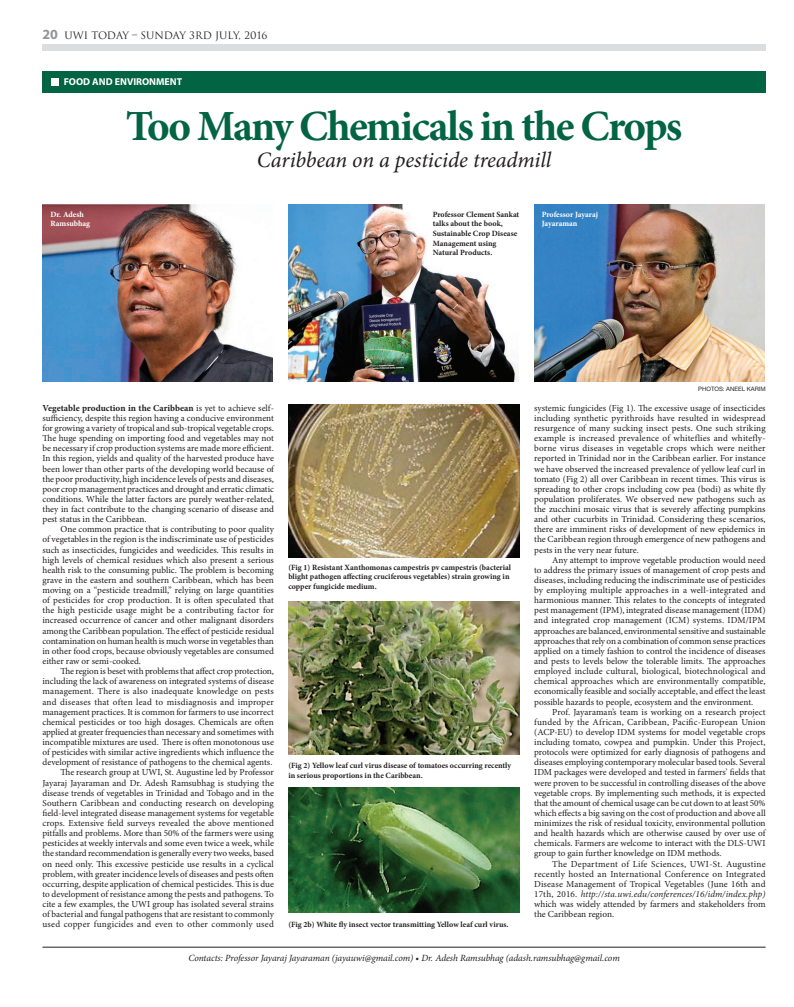
<style>
.page{position:relative;width:794px;height:1007px;background:#fff}
.page>*{position:absolute;margin:0;border:0;box-sizing:border-box;transform-origin:0 0}
.t1{font:700 43px "Minion Pro";letter-spacing:-.04em;color:#026442}
.t2{font:italic 22px "Minion Pro";letter-spacing:-.005em;color:#231f20}
.t3{font:10px "Trajan";color:#231f20}
.t4{font:700 10px "Myriad Pro";color:#fff}
.t5{font:italic 9.5px "Minion Pro";letter-spacing:-.01em;color:#231f20}
.t6{font:9.2px/10.1px "Minion Pro";color:#231f20;text-align:justify}
.t7{font:700 8px/9.6px "Minion Pro";color:#231f20}
.t8{font:700 8px/9.6px "Minion Pro";letter-spacing:-.005em;color:#fff}
.t9{font:6px "Helvetica Neue";color:#231f20}
.s1{font-family:"Myriad Pro";font-weight:700;font-size:14px;color:#939598}
.s2{font-weight:700}
.s3{font-style:italic}
</style>
<div class="page">
<div style="left:42px;top:44px;width:723px;height:7px;background:#dcdddf"></div>
<div style="left:42px;top:71px;width:723px;height:21px;background:#026442"></div>
<div style="left:52px;top:78px;width:7px;height:8px;background:#fff"></div>
<img style="left:288px;top:404px;width:232px;height:153px">
<img style="left:288px;top:601px;width:232px;height:153px">
<img style="left:288px;top:787px;width:232px;height:125px">
<img style="left:42px;top:204px;width:231px;height:177px">
<img style="left:288px;top:204px;width:231px;height:177px">
<img style="left:534px;top:204px;width:230px;height:177px">
<hr style="left:42px;top:946px;width:723px;height:1px;background:#231f20">
<p class="t3" style="left:42px;top:29px;width:226px"><span class="s1">20</span> UWI TODAY – SUNDAY 3RD JULY, 2016</p>
<p class="t4" style="left:64px;top:75px;width:120px">FOOD AND ENVIRONMENT</p>
<h1 class="t1" style="left:126px;top:96px;width:558px">Too Many Chemicals in the Crops</h1>
<h2 class="t2" style="left:257px;top:145px;width:296px">Caribbean on a pesticide treadmill</h2>
<p class="t8" style="left:50px;top:209px;width:41px">Dr. Adesh<br>Ramsubhag</p>
<p class="t7" style="left:433px;top:209px;width:88px">Professor Clement Sankat talks about the book,<br>Sustainable Crop Disease<br>Management using<br>Natural Products.</p>
<p class="t8" style="left:542px;top:209px;width:58px">Professor Jayaraj<br>Jayaraman</p>
<p class="t9" style="left:698px;top:385px;width:69px">PHOTOS: ANEEL KARIM</p>
<p class="t6" style="left:42px;top:403px;width:233px"><span class="s2">Vegetable production in the Caribbean</span> is yet to achieve self&shy;sufficiency, despite this region having a conducive environment for growing a variety of tropical and sub-tropical vegetable crops.<br>The huge spending on importing food and vegetables may not be necessary if crop production systems are made more efficient.<br>In this region, yields and quality of the harvested produce have been lower than other parts of the developing world because of the poor productivity, high incidence levels of pests and diseases, poor crop management practices and drought and erratic climatic conditions. While the latter factors are purely weather-related, they in fact contribute to the changing scenario of disease and pest status in the Caribbean.</p>
<p class="t6" style="left:42px;top:524px;width:233px;text-indent:18px">One common practice that is contributing to poor quality of vegetables in the region is the indiscriminate use of pesticides such as insecticides, fungicides and weedicides. This results in high levels of chemical residues which also present a serious health risk to the consuming public. The problem is becoming grave in the eastern and southern Caribbean, which has been moving on a “pesticide treadmill,” relying on large quantities of pesticides for crop production. It is often speculated that the high pesticide usage might be a contributing factor for increased occurrence of cancer and other malignant disorders among the Caribbean population. The effect of pesticide residual contamination on human health is much worse in vegetables than in other food crops, because obviously vegetables are consumed either raw or semi-cooked.</p>
<p class="t6" style="left:42px;top:666px;width:233px;text-align:right">The region is beset with problems that affect crop protection, including the lack of awareness on integrated systems of disease management. There is also inadequate knowledge on pests and diseases that often lead to misdiagnosis and improper management practices. It is common for farmers to use incorrect chemical pesticides or too high dosages. Chemicals are often applied at greater frequencies than necessary and sometimes with incompatible mixtures are used. There is often monotonous use of pesticides with similar active ingredients which influence the development of resistance of pathogens to the chemical agents.<br>The research group at UWI, St. Augustine led by Professor Jayaraj Jayaraman and Dr. Adesh Ramsubhag is studying the disease trends of vegetables in Trinidad and Tobago and in the Southern Caribbean and conducting research on developing field-level integrated disease management systems for vegetable crops. Extensive field surveys revealed the above mentioned pitfalls and problems. More than 50% of the farmers were using pesticides at weekly intervals and some even twice a week, while the standard recommendation is generally every two weeks, based on need only. This excessive pesticide use results in a cyclical problem, with greater incidence levels of diseases and pests often occurring, despite application of chemical pesticides. This is due to development of resistance among the pests and pathogens. To cite a few examples, the UWI group has isolated several strains of bacterial and fungal pathogens that are resistant to commonly used copper fungicides and even to other commonly used</p>
<p class="t7" style="left:288px;top:562px;width:224px">(Fig 1) Resistant Xanthomonas campestris pv campestris (bacterial blight pathogen affecting cruciferous vegetables) strain growing in copper fungicide medium.</p>
<p class="t7" style="left:288px;top:760px;width:224px">(Fig 2) Yellow leaf curl virus disease of tomatoes occurring recently in serious proportions in the Caribbean.</p>
<p class="t7" style="left:288px;top:919px;width:222px">(Fig 2b) White fly insect vector transmitting Yellow leaf curl virus.</p>
<p class="t6" style="left:534px;top:403px;width:233px">systemic fungicides (Fig 1). The excessive usage of insecticides including synthetic pyrithroids have resulted in widespread resurgence of many sucking insect pests. One such striking example is increased prevalence of whiteflies and whitefly&shy;borne virus diseases in vegetable crops which were neither reported in Trinidad nor in the Caribbean earlier. For instance we have observed the increased prevalence of yellow leaf curl in tomato (Fig 2) all over Caribbean in recent times. This virus is spreading to other crops including cow pea (bodi) as white fly population proliferates. We observed new pathogens such as the zucchini mosaic virus that is severely affecting pumpkins and other cucurbits in Trinidad. Considering these scenarios, there are imminent risks of development of new epidemics in the Caribbean region through emergence of new pathogens and pests in the very near future.</p>
<p class="t6" style="left:534px;top:554px;width:233px;text-indent:18px">Any attempt to improve vegetable production would need to address the primary issues of management of crop pests and diseases, including reducing the indiscriminate use of pesticides by employing multiple approaches in a well-integrated and harmonious manner. This relates to the concepts of integrated pest management (IPM), integrated disease management (IDM) and integrated crop management (ICM) systems. IDM/IPM approaches are balanced, environmental sensitive and sustainable approaches that rely on a combination of common sense practices applied on a timely fashion to control the incidence of diseases and pests to levels below the tolerable limits. The approaches employed include cultural, biological, biotechnological and chemical approaches which are environmentally compatible, economically feasible and socially acceptable, and effect the least possible hazards to people, ecosystem and the environment.</p>
<p class="t6" style="left:534px;top:706px;width:233px;text-indent:18px">Prof. Jayaraman’s team is working on a research project funded by the African, Caribbean, Pacific-European Union (ACP-EU) to develop IDM systems for model vegetable crops including tomato, cowpea and pumpkin. Under this Project, protocols were optimized for early diagnosis of pathogens and diseases employing contemporary molecular based tools. Several IDM packages were developed and tested in farmers’ fields that were proven to be successful in controlling diseases of the above vegetable crops. By implementing such methods, it is expected that the amount of chemical usage can be cut down to at least 50% which effects a big saving on the cost of production and above all minimizes the risk of residual toxicity, environmental pollution and health hazards which are otherwise caused by over use of chemicals. Farmers are welcome to interact with the DLS-UWI group to gain further knowledge on IDM methods.</p>
<p class="t6" style="left:534px;top:858px;width:233px;text-indent:18px">The Department of Life Sciences, UWI-St. Augustine recently hosted an International Conference on Integrated Disease Management of Tropical Vegetables (June 16th and 17th, 2016. <span class="s3">http://sta.uwi.edu/conferences/16/idm/index.php) </span>which was widely attended by farmers and stakeholders from the Caribbean region.</p>
<p class="t5" style="left:188px;top:951px;width:433px">Contacts: Professor Jayaraj Jayaraman (jayauwi@gmail.com) • Dr. Adesh Ramsubhag (adash.ramsubhag@gmail.com</p>
</div>
